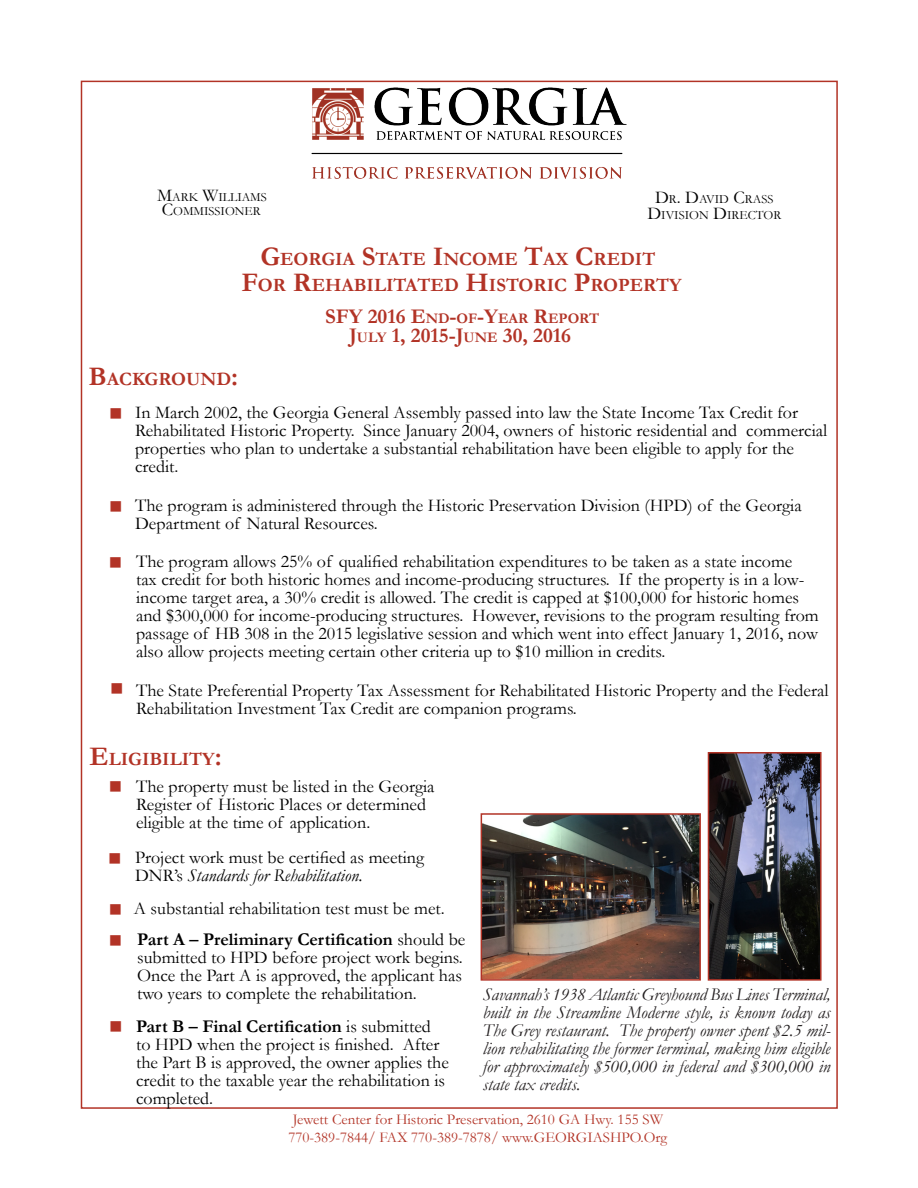
<style>
.page{position:relative;width:918px;height:1188px;background:#fff}
.page>*{position:absolute;margin:0;border:0;box-sizing:border-box;transform-origin:0 0}
.t1{font:700 21px "Garamond";color:#b23326}
.t2{font:700 18.9px "Garamond";color:#b23326}
.t3{font:18px/18px "Garamond";color:#000}
.t4{font:italic 18px/18px "Garamond";color:#231f20;text-align:justify}
.t5{font:18px "Wingdings";color:#b23326}
.Body_text{font:15px "Garamond";color:#b23326}
.Body_text-2{font:12.6px "Garamond";color:#000}
.s1{font-size:18px}
.s2{font-size:27px}
.s3{font-size:14.7px}
.s4{font-style:italic}
.s5{font-weight:700}
</style>
<div class="page">
<img style="left:305px;top:82px;width:325px;height:97px">
<img style="left:711px;top:755px;width:108px;height:223px">
<div style="left:708px;top:752px;width:114px;height:229px;border:2px solid #b23326"></div>
<img style="left:484px;top:816px;width:214px;height:162px">
<div style="left:481px;top:813px;width:220px;height:168px;border:2px solid #b23326"></div>
<p class="Body_text-2" style="left:157px;top:188px;width:111px"><span class="s1">M</span>ARK <span class="s1">W</span>ILLIAMS</p>
<p class="Body_text-2" style="left:655px;top:191px;width:120px"><span class="s1">D</span>R<span class="s1">. D</span>AVID <span class="s1">C</span>RASS</p>
<p class="Body_text-2" style="left:162px;top:203px;width:100px"><span class="s1">C</span>OMMISSIONER</p>
<p class="Body_text-2" style="left:647px;top:206px;width:135px"><span class="s1">D</span>IVISION <span class="s1">D</span>IRECTOR</p>
<p class="t2" style="left:260px;top:246px;width:396px"><span class="s2">G</span>EORGIA <span class="s2">S</span>TATE <span class="s2">I</span>NCOME <span class="s2">T</span>AX <span class="s2">C</span>REDIT</p>
<p class="t2" style="left:241px;top:272px;width:442px"><span class="s2">F</span>OR <span class="s2">R</span>EHABILITATED <span class="s2">H</span>ISTORIC <span class="s2">P</span>ROPERTY</p>
<p class="t2" style="left:89px;top:366px;width:151px"><span class="s2">B</span>ACKGROUND<span class="s2">:</span></p>
<p class="t1" style="left:325px;top:302px;width:276px">SFY 2016 E<span class="s3">ND</span>-<span class="s3">OF</span>-Y<span class="s3">EAR</span> R<span class="s3">EPORT</span></p>
<p class="t1" style="left:349px;top:321px;width:223px">J<span class="s3">ULY</span> 1, 2015-J<span class="s3">UNE</span> 30, 2016</p>
<p class="t5" style="left:109px;top:404px;width:15px">■</p>
<p class="t3" style="left:135px;top:403px;width:694px">In March 2002, the Georgia General Assembly passed into law the State Income Tax Credit for Rehabilitated Historic Property. Since January 2004, owners of historic residential and commercial properties who plan to undertake a substantial rehabilitation have been eligible to apply for the credit.</p>
<p class="t5" style="left:109px;top:497px;width:15px">■</p>
<p class="t5" style="left:109px;top:553px;width:15px">■</p>
<p class="t3" style="left:135px;top:496px;width:668px">The program is administered through the Historic Preservation Division (HPD) of the Georgia<br>Department of Natural Resources.</p>
<p class="t3" style="left:136px;top:552px;width:684px">The program allows 25% of qualified rehabilitation expenditures to be taken as a state income<br>tax credit for both historic homes and income-producing structures. If the property is in a low&shy;income target area, a 30% credit is allowed. The credit is capped at $100,000 for historic homes and $300,000 for income-producing structures. However, revisions to the program resulting from passage of HB 308 in the 2015 legislative session and which went into effect January 1, 2016, now also allow projects meeting certain other criteria up to $10 million in credits.</p>
<p class="t5" style="left:110px;top:679px;width:15px">■</p>
<p class="t3" style="left:136px;top:681px;width:694px">The State Preferential Property Tax Assessment for Rehabilitated Historic Property and the Federal<br>Rehabilitation Investment Tax Credit are companion programs.</p>
<p class="t2" style="left:90px;top:746px;width:134px"><span class="s2">E</span>LIGIBILITY<span class="s2">:</span></p>
<p class="t5" style="left:109px;top:776px;width:15px">■</p>
<p class="t5" style="left:108px;top:849px;width:15px">■</p>
<p class="t5" style="left:109px;top:899px;width:15px">■</p>
<p class="t5" style="left:109px;top:931px;width:15px">■</p>
<p class="t5" style="left:109px;top:1017px;width:15px">■</p>
<p class="t3" style="left:136px;top:776px;width:300px">The property must be listed in the Georgia<br>Register of Historic Places or determined eligible at the time of application.</p>
<p class="t3" style="left:135px;top:848px;width:291px">Project work must be certified as meeting<br>DNR’s <span class="s4">Standards for Rehabilitation.</span></p>
<p class="t3" style="left:134px;top:898px;width:312px">A substantial rehabilitation test must be met.</p>
<p class="t3" style="left:137px;top:930px;width:330px"><span class="s5">Part A – Preliminary Certification</span> should be submitted to HPD before project work begins.<br>Once the Part A is approved, the applicant has two years to complete the rehabilitation.</p>
<p class="t3" style="left:136px;top:1017px;width:314px"><span class="s5">Part B – Final Certification</span> is submitted to HPD when the project is finished. After the Part B is approved, the owner applies the credit to the taxable year the rehabilitation is completed.</p>
<p class="t4" style="left:483px;top:985px;width:349px">Savannah’s 1938 Atlantic Greyhound Bus Lines Terminal, built in the Streamline Moderne style, is known today as The Grey restaurant. The property owner spent $2.5 mil&shy;lion rehabilitating the former terminal, making him eligible for approximately $500,000 in federal and $300,000 in state tax credits.</p>
<p class="Body_text" style="left:293px;top:1109px;width:372px">Jewett Center for Historic Preservation, 2610 GA Hwy. 155 SW</p>
<p class="Body_text" style="left:288px;top:1127px;width:380px">770-389-7844/ FAX 770-389-7878/ www.GEORGIASHPO.Org</p>
</div>
